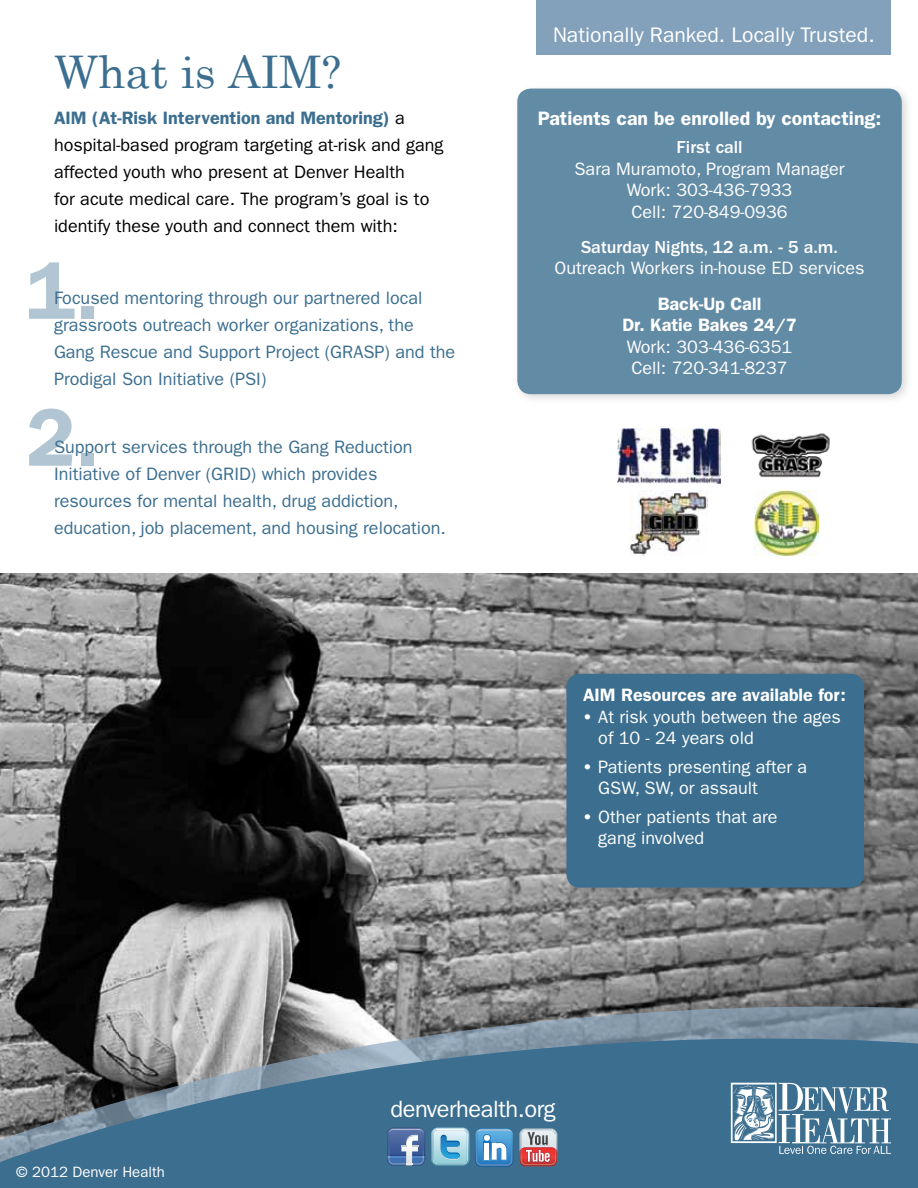
<style>
.page{position:relative;width:918px;height:1188px;background:#fff}
.page>*{position:absolute;margin:0;border:0;box-sizing:border-box;transform-origin:0 0}
.t1{font:600 82.2px/147px "ITC Franklin Gothic Std";color:#3b6e8f}
.t2{font:45px "Century Schoolbook";color:#3b6e8f}
.t3{font:23.7px "ITC Franklin Gothic Std";letter-spacing:-.02em;color:#fff}
.t4{font:21.15px "ITC Franklin Gothic Std";color:#fff}
.t5{font:600 19.5px "ITC Franklin Gothic Std";color:#fff}
.t6{font:18px/27px "ITC Franklin Gothic Std";color:#3b6e8f}
.t7{font:18px/21.6px "ITC Franklin Gothic Std";color:#fff}
.t8{font:18px/27px "ITC Franklin Gothic Std";color:#000}
.t9{font:600 18px/21.6px "ITC Franklin Gothic Std";color:#fff;text-align:center}
.t10{font:500 18px "ITC Franklin Gothic Std";color:#fff}
.t11{font:15px "ITC Franklin Gothic Std";color:#fff}
.s1{font-weight:600;color:#3b6e8f}
.s2{font-weight:600}
</style>
<div class="page">
<div style="left:512px;top:83px;width:401px;height:322px;background:#000;opacity:.15"></div>
<div style="left:517px;top:89px;width:385px;height:305px;background:#628ba5;border-radius:14px"></div>
<img style="left:0;top:573px;width:918px;height:418px">
<div style="left:537px;top:0;width:354px;height:55px;background:#83a1bb"></div>
<svg style="left:0;top:991px;width:918px;height:197px;fill:#3b6e8f"></svg>
<svg style="left:731px;top:1083px;width:160px;height:71px"></svg>
<svg style="left:431px;top:1128px;width:38px;height:38px"></svg>
<svg style="left:387px;top:1128px;width:38px;height:38px"></svg>
<img style="left:388px;top:1129px;width:36px;height:6px">
<svg style="left:475px;top:1128px;width:82px;height:39px"></svg>
<div style="left:561px;top:668px;width:314px;height:231px;background:#000;opacity:.15"></div>
<div style="left:566px;top:674px;width:298px;height:214px;background:#3b6e8f;border-radius:14px"></div>
<img style="left:617px;top:429px;width:103px;height:55px">
<img style="left:751px;top:433px;width:79px;height:45px">
<img style="left:630px;top:491px;width:77px;height:65px">
<img style="left:754px;top:491px;width:65px;height:65px">
<h2 class="t2" style="left:54px;top:43px;width:289px">What is AIM?</h2>
<p class="t4" style="left:553px;top:22px;width:323px">Nationally Ranked. Locally Trusted.</p>
<p class="t8" style="left:54px;top:104px;width:391px"><span class="s1">AIM (At-Risk Intervention and Mentoring)</span> a hospital-based program targeting at-risk and gang affected youth who present at Denver Health<br>for acute medical care. The program’s goal is to identify these youth and connect them with:</p>
<p class="t5" style="left:538px;top:106px;width:345px">Patients can be enrolled by contacting:</p>
<p class="t10" style="left:676px;top:137px;width:68px">First call</p>
<p class="t7" style="left:574px;top:158px;width:272px;text-align:center">Sara Muramoto, Program Manager<br>Work: 303-436-7933<br>Cell: 720-849-0936</p>
<p class="t10" style="left:581px;top:237px;width:259px">Saturday Nights, 12 a.m. - 5 a.m.</p>
<p class="t7" style="left:555px;top:258px;width:312px">Outreach Workers in-house ED services</p>
<p class="t9" style="left:622px;top:293px;width:176px">Back-Up Call<br>Dr. Katie Bakes 24/7</p>
<p class="t7" style="left:627px;top:336px;width:167px">Work: 303-436-6351<br>Cell: 720-341-8237</p>
<h1 class="t1" style="left:26px;top:217px;width:75px">1.<br>2.</h1>
<p class="t6" style="left:54px;top:285px;width:403px">Focused mentoring through our partnered local grassroots outreach worker organizations, the Gang Rescue and Support Project (GRASP) and the Prodigal Son Initiative (PSI)</p>
<p class="t6" style="left:54px;top:434px;width:394px">Support services through the Gang Reduction Initiative of Denver (GRID) which provides resources for mental health, drug addiction, education, job placement, and housing relocation.</p>
<p class="t11" style="left:16px;top:1163px;width:150px">© 2012 Denver Health</p>
<p class="t9" style="left:583px;top:684px;width:264px">AIM Resources are available for:</p>
<p class="t7" style="left:598px;top:706px;width:244px;text-indent:-16px"><span class="s2">•</span> At risk youth between the ages of 10 - 24 years old</p>
<p class="t7" style="left:598px;top:756px;width:211px;text-indent:-16px"><span class="s2">•</span> Patients presenting after a<br>GSW, SW, or assault</p>
<p class="t7" style="left:598px;top:806px;width:181px;text-indent:-16px"><span class="s2">•</span> Other patients that are gang involved</p>
<h3 class="t3" style="left:390px;top:1096px;width:167px">denverhealth.org</h3>
</div>
